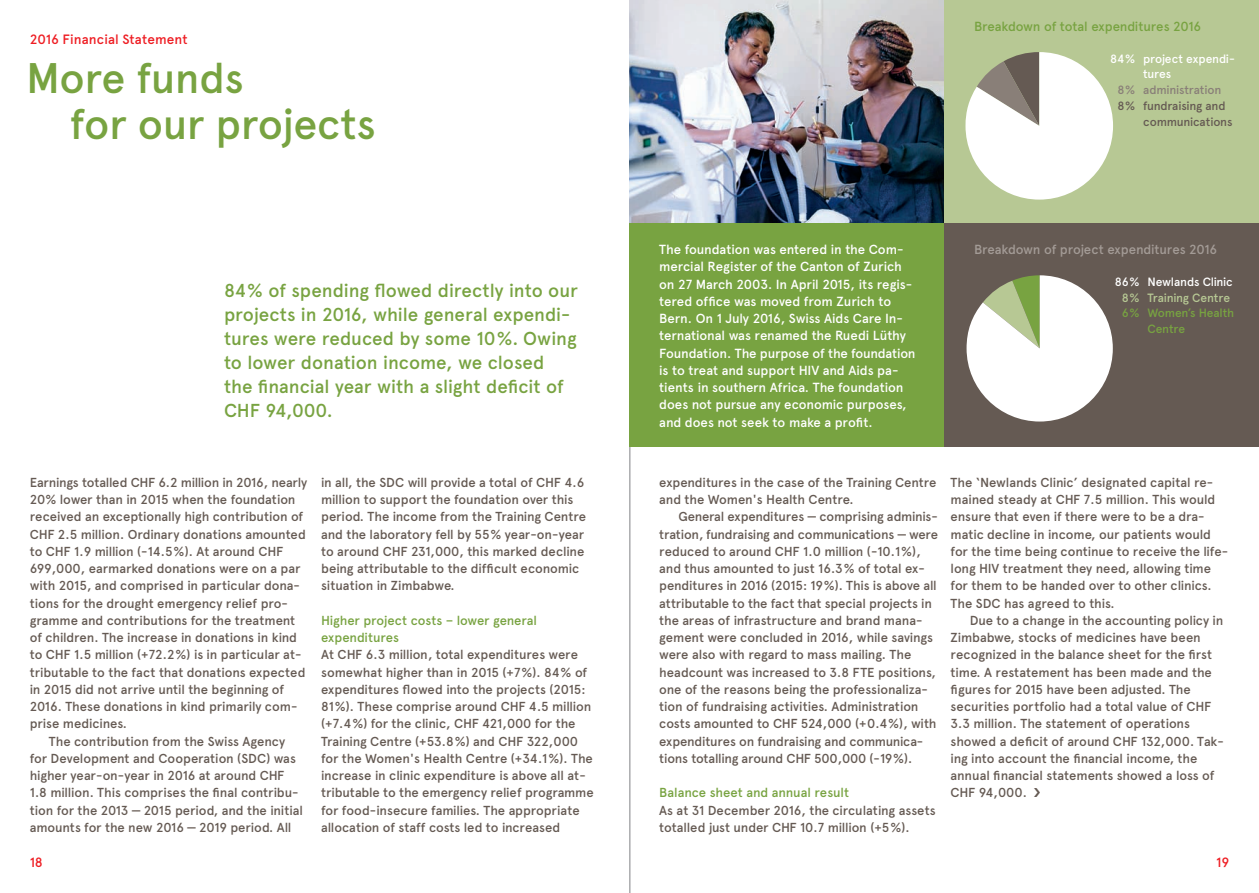
<style>
.page{position:relative;width:1259px;height:893px;background:#fff}
.page>*{position:absolute;margin:0;border:0;box-sizing:border-box;transform-origin:0 0}
.t1{font:500 42.75px/45.6px "Apercu";letter-spacing:-.015em;color:#78a341}
.t2{font:500 18.75px/24px "Apercu";letter-spacing:-.005em;color:#78a341}
.t3{font:500 13.5px "Apercu";letter-spacing:.01em;color:#ee1d23}
.t4{font:500 13.2px/17.2px "Apercu";letter-spacing:-.01em;color:#fff}
.t5{font:500 13.2px "Apercu";letter-spacing:-.015em;color:#a39b96}
.t6{font:500 13.2px "Apercu";letter-spacing:-.015em;color:#78a341}
.t7{font:500 13.05px/17.2px "Apercu";letter-spacing:-.01em;color:#655a53}
.t8{font:500 13.05px/17.2px "Apercu";letter-spacing:-.005em;color:#78a341}
.t9{font:500 12px/15.8px "Apercu";letter-spacing:-.015em;color:#fff}
.t10{font:500 12px/15.8px "Apercu";letter-spacing:-.015em;color:#655a53}
.t11{font:500 12px/15.8px "Apercu";letter-spacing:-.01em;color:#78a341}
.t12{font:500 12px "Apercu";letter-spacing:-.015em;color:#897f78}
.t13{font:500 12px "Apercu";letter-spacing:-.015em;color:#b7c894}
</style>
<div class="page">
<hr style="left:629px;top:0;width:1px;height:893px;background:#808285">
<img style="left:629px;top:0;width:315px;height:223px">
<div style="left:629px;top:223px;width:315px;height:224px;background:#78a341"></div>
<div style="left:944px;top:0;width:315px;height:223px;background:#b7c894"></div>
<svg style="left:965px;top:52px;width:148px;height:148px"></svg>
<div style="left:944px;top:223px;width:315px;height:223px;background:#655a53"></div>
<svg style="left:966px;top:275px;width:146px;height:147px"></svg>
<p class="t3" style="left:30px;top:31px;width:160px">2016 Financial Statement</p>
<h1 class="t1" style="left:70px;top:55px;width:307px;text-indent:-44px">More funds<br>for our projects</h1>
<h2 class="t2" style="left:224px;top:278px;width:355px">84 % of spending flowed directly into our projects in 2016, while general expendi&shy;tures were reduced by some 10 %. Owing to lower donation income, we closed<br>the financial year with a slight deficit of CHF 94,000.</h2>
<p class="t7" style="left:30px;top:474px;width:279px">Earnings totalled CHF 6.2 million in 2016, nearly</p>
<p class="t7" style="left:30px;top:491px;width:267px">20% lower than in 2015 when the foundation</p>
<p class="t7" style="left:30px;top:508px;width:275px">received an exceptionally high contribution of</p>
<p class="t7" style="left:30px;top:525px;width:278px">CHF 2.5 million. Ordinary donations amounted</p>
<p class="t7" style="left:30px;top:543px;width:255px">to CHF 1.9 million (-14.5 %). At around CHF</p>
<p class="t7" style="left:30px;top:560px;width:272px">699,000, earmarked donations were on a par</p>
<p class="t7" style="left:30px;top:577px;width:272px">with 2015, and comprised in particular dona-</p>
<p class="t7" style="left:30px;top:594px;width:260px">tions for the drought emergency relief pro-</p>
<p class="t7" style="left:30px;top:612px;width:267px">gramme and contributions for the treatment</p>
<p class="t7" style="left:30px;top:629px;width:269px">of children. The increase in donations in kind</p>
<p class="t7" style="left:30px;top:646px;width:273px">to CHF 1.5 million (+72.2 %) is in particular at-</p>
<p class="t7" style="left:30px;top:663px;width:277px">tributable to the fact that donations expected</p>
<p class="t7" style="left:30px;top:681px;width:256px">in 2015 did not arrive until the beginning of</p>
<p class="t7" style="left:30px;top:698px;width:269px">2016. These donations in kind primarily com-</p>
<p class="t7" style="left:30px;top:715px;width:99px">prise medicines.</p>
<p class="t7" style="left:49px;top:732px;width:238px">The contribution from the Swiss Agency</p>
<p class="t7" style="left:30px;top:750px;width:268px">for Development and Cooperation (SDC) was</p>
<p class="t7" style="left:30px;top:767px;width:256px">higher year-on-year in 2016 at around CHF</p>
<p class="t7" style="left:30px;top:784px;width:270px">1.8 million. This comprises the final contribu-</p>
<p class="t7" style="left:30px;top:801px;width:275px">tion for the 2013 — 2015 period, and the initial</p>
<p class="t7" style="left:30px;top:819px;width:263px">amounts for the new 2016 — 2019 period. All</p>
<p class="t7" style="left:321px;top:474px;width:266px">in all, the SDC will provide a total of CHF 4.6 million to support the foundation over this period. The income from the Training Centre and the laboratory fell by 55 % year-on-year to around CHF 231,000, this marked decline being attributable to the difficult economic situation in Zimbabwe.</p>
<p class="t8" style="left:321px;top:612px;width:217px">Higher project costs – lower general expenditures</p>
<p class="t7" style="left:321px;top:646px;width:274px">At CHF 6.3 million, total expenditures were somewhat higher than in 2015 (+7 %). 84 % of expenditures flowed into the projects (2015:<br>81 %). These comprise around CHF 4.5 million (+7.4 %) for the clinic, CHF 421,000 for the Training Centre (+53.8 %) and CHF 322,000 for the Women's Health Centre (+34.1 %). The increase in clinic expenditure is above all at&shy;tributable to the emergency relief programme for food-insecure families. The appropriate allocation of staff costs led to increased</p>
<p class="t6" style="left:974px;top:18px;width:229px">Breakdown of total expenditures 2016</p>
<p class="t9" style="left:1110px;top:50px;width:27px">84 %</p>
<p class="t12" style="left:1117px;top:83px;width:19px">8%</p>
<p class="t10" style="left:1117px;top:98px;width:19px">8%</p>
<p class="t9" style="left:1143px;top:50px;width:93px">project expendi&shy;tures</p>
<p class="t12" style="left:1143px;top:83px;width:80px">administration</p>
<p class="t10" style="left:1143px;top:98px;width:91px">fundraising and communications</p>
<p class="t4" style="left:659px;top:241px;width:258px">The foundation was entered in the Com&shy;mercial Register of the Canton of Zurich on 27 March 2003. In April 2015, its regis&shy;tered office was moved from Zurich to Bern. On 1 July 2016, Swiss Aids Care In&shy;ternational was renamed the Ruedi Lüthy Foundation. The purpose of the foundation is to treat and support HIV and Aids pa&shy;tients in southern Africa. The foundation does not pursue any economic purposes, and does not seek to make a profit.</p>
<p class="t5" style="left:974px;top:241px;width:245px">Breakdown of project expenditures 2016</p>
<p class="t9" style="left:1115px;top:274px;width:26px">86 %</p>
<p class="t13" style="left:1121px;top:290px;width:19px">8%</p>
<p class="t11" style="left:1121px;top:305px;width:19px">6%</p>
<p class="t9" style="left:1147px;top:274px;width:87px">Newlands Clinic</p>
<p class="t13" style="left:1147px;top:290px;width:84px">Training Centre</p>
<p class="t11" style="left:1147px;top:305px;width:88px">Women’s Health<br>Centre</p>
<p class="t7" style="left:659px;top:474px;width:279px">expenditures in the case of the Training Centre and the Women's Health Centre.</p>
<p class="t7" style="left:659px;top:508px;width:280px;text-indent:19px">General expenditures — comprising adminis&shy;tration, fundraising and communications — were reduced to around CHF 1.0 million (-10.1 %), and thus amounted to just 16.3 % of total ex&shy;penditures in 2016 (2015: 19 %). This is above all attributable to the fact that special projects in the areas of infrastructure and brand mana&shy;gement were concluded in 2016, while savings were also with regard to mass mailing. The headcount was increased to 3.8 FTE positions, one of the reasons being the professionaliza&shy;tion of fundraising activities. Administration costs amounted to CHF 524,000 (+ 0.4 %), with expenditures on fundraising and communica&shy;tions totalling around CHF 500,000 (-19 %).</p>
<p class="t8" style="left:659px;top:784px;width:191px">Balance sheet and annual result</p>
<p class="t7" style="left:659px;top:801px;width:278px">As at 31 December 2016, the circulating assets totalled just under CHF 10.7 million (+5 %).</p>
<p class="t7" style="left:950px;top:474px;width:279px">The ‘Newlands Clinic’ designated capital re&shy;mained steady at CHF 7.5 million. This would ensure that even if there were to be a dra&shy;matic decline in income, our patients would for the time being continue to receive the life&shy;long HIV treatment they need, allowing time for them to be handed over to other clinics.<br>The SDC has agreed to this.</p>
<p class="t7" style="left:950px;top:612px;width:275px;text-indent:19px">Due to a change in the accounting policy in Zimbabwe, stocks of medicines have been recognized in the balance sheet for the first time. A restatement has been made and the figures for 2015 have been adjusted. The securities portfolio had a total value of CHF 3.3 million. The statement of operations showed a deficit of around CHF 132,000. Tak&shy;ing into account the financial income, the annual financial statements showed a loss of CHF 94,000.</p>
<p class="t3" style="left:30px;top:854px;width:14px">18</p>
<p class="t3" style="left:1216px;top:854px;width:14px">19</p>
</div>
